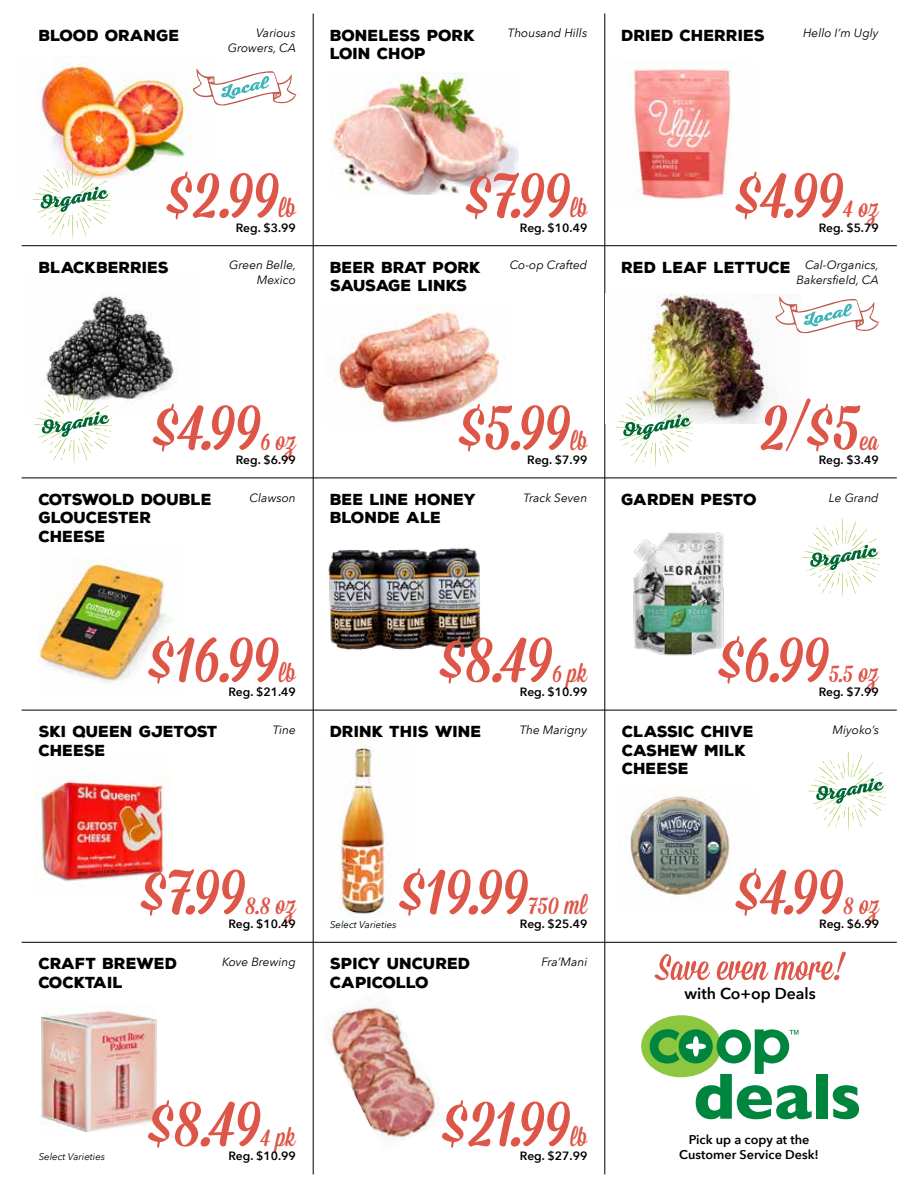
<style>
.page{position:relative;width:918px;height:1188px;background:#fff}
.page>*{position:absolute;margin:0;border:0;box-sizing:border-box;transform-origin:0 0}
.t1{font:72px "Mission Script";color:#dd5648}
.t2{font:27px "Mission Script";color:#dd5648}
.t3{font:600 15.9px "Avenir Next LT Pro";color:#000}
.t4{font:900 15.45px/18.6px "Nexa Rust Sans";color:#000}
.t5{font:600 12.6px/15.1px "Avenir Next LT Pro";color:#000;text-align:center}
.t6{font:italic 12px/14.4px "Avenir Next LT Pro";color:#000;text-align:right}
.t7{font:600 12px "Avenir Next LT Pro";color:#000}
.t8{font:italic 9.75px "Avenir Next LT Pro";color:#000}
</style>
<div class="page">
<hr style="left:313px;top:14px;width:1px;height:1160px;background:#000">
<hr style="left:605px;top:14px;width:1px;height:1160px;background:#000">
<hr style="left:22px;top:942px;width:875px;height:1px;background:#000">
<hr style="left:22px;top:710px;width:875px;height:1px;background:#000">
<hr style="left:22px;top:478px;width:875px;height:1px;background:#000">
<hr style="left:22px;top:245px;width:875px;height:1px;background:#000">
<img style="left:39px;top:558px;width:131px;height:125px">
<img style="left:339px;top:737px;width:53px;height:181px">
<img style="left:326px;top:994px;width:122px;height:152px">
<img style="left:42px;top:1010px;width:115px;height:122px">
<img style="left:628px;top:787px;width:102px;height:112px">
<img style="left:35px;top:775px;width:135px;height:107px">
<img style="left:328px;top:548px;width:153px;height:102px">
<img style="left:44px;top:293px;width:133px;height:110px">
<img style="left:329px;top:304px;width:170px;height:120px">
<img style="left:640px;top:294px;width:136px;height:129px">
<img style="left:37px;top:58px;width:156px;height:120px">
<img style="left:330px;top:73px;width:189px;height:122px">
<img style="left:629px;top:60px;width:103px;height:139px">
<svg style="left:654px;top:952px;width:192px;height:28px"></svg>
<div style="left:817px;top:1074px;width:11px;height:45px;background:#00853f"></div>
<svg style="left:833px;top:1085px;width:26px;height:34px"></svg>
<div style="left:641px;top:1015px;width:80px;height:62px;background:#8dc63f;border-radius:50%"></div>
<svg style="left:650px;top:1029px;width:162px;height:90px"></svg>
<img style="left:33px;top:160px;width:83px;height:79px">
<img style="left:616px;top:388px;width:82px;height:79px">
<svg style="left:803px;top:518px;width:78px;height:79px"></svg>
<svg style="left:809px;top:752px;width:78px;height:79px"></svg>
<svg style="left:34px;top:385px;width:83px;height:79px"></svg>
<svg style="left:193px;top:68px;width:103px;height:38px"></svg>
<svg style="left:775px;top:296px;width:104px;height:37px"></svg>
<img style="left:633px;top:532px;width:91px;height:124px">
<p class="t4" style="left:39px;top:26px;width:143px">BLOOD ORANGE</p>
<p class="t6" style="left:228px;top:26px;width:70px">Various<br>Growers, CA</p>
<p class="t4" style="left:330px;top:26px;width:147px">BONELESS PORK<br>LOIN CHOP</p>
<p class="t6" style="left:508px;top:26px;width:81px">Thousand Hills</p>
<p class="t4" style="left:622px;top:26px;width:145px">DRIED CHERRIES</p>
<p class="t6" style="left:803px;top:26px;width:77px">Hello I’m Ugly</p>
<h1 class="t1" style="left:166px;top:149px;width:114px">$2.99</h1>
<h2 class="t2" style="left:279px;top:192px;width:18px">lb</h2>
<p class="t7" style="left:236px;top:220px;width:62px">Reg. $3.99</p>
<h1 class="t1" style="left:465px;top:149px;width:106px">$7.99</h1>
<h2 class="t2" style="left:570px;top:192px;width:18px">lb</h2>
<p class="t7" style="left:520px;top:220px;width:69px">Reg. $10.49</p>
<h1 class="t1" style="left:735px;top:149px;width:110px">$4.99</h1>
<h2 class="t2" style="left:844px;top:192px;width:37px">4 oz</h2>
<p class="t7" style="left:819px;top:220px;width:62px">Reg. $5.79</p>
<p class="t4" style="left:39px;top:258px;width:132px">BLACKBERRIES</p>
<p class="t6" style="left:229px;top:258px;width:68px">Green Belle,<br>Mexico</p>
<p class="t4" style="left:330px;top:258px;width:152px">BEER BRAT PORK<br>SAUSAGE LINKS</p>
<p class="t6" style="left:510px;top:258px;width:79px">Co-op Crafted</p>
<p class="t4" style="left:622px;top:258px;width:259px">RED LEAF LETTUCE <sup>Cal-Organics,</sup></p>
<p class="t6" style="left:797px;top:272px;width:84px">Bakersfield, CA</p>
<h1 class="t1" style="left:152px;top:382px;width:110px">$4.99</h1>
<h2 class="t2" style="left:261px;top:424px;width:37px">6 oz</h2>
<p class="t7" style="left:236px;top:452px;width:62px">Reg. $6.99</p>
<p class="t4" style="left:39px;top:490px;width:175px">COTSWOLD DOUBLE<br>GLOUCESTER<br>CHEESE</p>
<p class="t6" style="left:250px;top:490px;width:48px">Clawson</p>
<h1 class="t1" style="left:458px;top:382px;width:113px">$5.99</h1>
<h2 class="t2" style="left:570px;top:424px;width:18px">lb</h2>
<p class="t7" style="left:527px;top:452px;width:62px">Reg. $7.99</p>
<p class="t4" style="left:330px;top:490px;width:148px">BEE LINE HONEY<br>BLONDE ALE</p>
<p class="t6" style="left:524px;top:490px;width:65px">Track Seven</p>
<h1 class="t1" style="left:761px;top:382px;width:101px">2/$5</h1>
<h2 class="t2" style="left:860px;top:424px;width:21px">ea</h2>
<p class="t7" style="left:819px;top:452px;width:62px">Reg. $3.49</p>
<p class="t4" style="left:622px;top:490px;width:137px">GARDEN PESTO</p>
<p class="t6" style="left:829px;top:490px;width:51px">Le Grand</p>
<h1 class="t1" style="left:148px;top:614px;width:133px">$16.99</h1>
<h2 class="t2" style="left:279px;top:656px;width:18px">lb</h2>
<p class="t7" style="left:229px;top:685px;width:69px">Reg. $21.49</p>
<h1 class="t1" style="left:439px;top:614px;width:115px">$8.49</h1>
<h2 class="t2" style="left:552px;top:656px;width:36px">6 pk</h2>
<p class="t7" style="left:520px;top:685px;width:69px">Reg. $10.99</p>
<p class="t4" style="left:39px;top:722px;width:181px">SKI QUEEN GJETOST<br>CHEESE</p>
<p class="t6" style="left:273px;top:722px;width:25px">Tine</p>
<p class="t4" style="left:330px;top:722px;width:153px">DRINK THIS WINE</p>
<p class="t6" style="left:520px;top:722px;width:69px">The Marigny</p>
<h1 class="t1" style="left:718px;top:614px;width:113px">$6.99</h1>
<h2 class="t2" style="left:829px;top:656px;width:51px">5.5 oz</h2>
<p class="t7" style="left:819px;top:685px;width:62px">Reg. $7.99</p>
<p class="t4" style="left:622px;top:722px;width:133px">CLASSIC CHIVE<br>CASHEW MILK<br>CHEESE</p>
<p class="t6" style="left:833px;top:722px;width:48px">Miyoko’s</p>
<h1 class="t1" style="left:140px;top:846px;width:106px">$7.99</h1>
<h2 class="t2" style="left:245px;top:888px;width:52px">8.8 oz</h2>
<p class="t7" style="left:229px;top:917px;width:69px">Reg. $10.49</p>
<h1 class="t1" style="left:399px;top:846px;width:131px">$19.99</h1>
<h2 class="t2" style="left:528px;top:888px;width:61px">750 ml</h2>
<p class="t7" style="left:520px;top:917px;width:69px">Reg. $25.49</p>
<p class="t8" style="left:330px;top:918px;width:68px">Select Varieties</p>
<h1 class="t1" style="left:735px;top:846px;width:110px">$4.99</h1>
<h2 class="t2" style="left:843px;top:888px;width:37px">8 oz</h2>
<p class="t7" style="left:819px;top:917px;width:62px">Reg. $6.99</p>
<p class="t4" style="left:39px;top:954px;width:140px">CRAFT BREWED<br>COCKTAIL</p>
<p class="t6" style="left:222px;top:954px;width:75px">Kove Brewing</p>
<p class="t4" style="left:330px;top:954px;width:142px">SPICY UNCURED<br>CAPICOLLO</p>
<p class="t6" style="left:541px;top:954px;width:47px">Fra’Mani</p>
<p class="t3" style="left:685px;top:984px;width:133px">with Co+op Deals</p>
<p class="t8" style="left:39px;top:1151px;width:68px">Select Varieties</p>
<h1 class="t1" style="left:148px;top:1078px;width:115px">$8.49</h1>
<h2 class="t2" style="left:261px;top:1120px;width:37px">4 pk</h2>
<p class="t7" style="left:229px;top:1149px;width:69px">Reg. $10.99</p>
<h1 class="t1" style="left:442px;top:1078px;width:130px">$21.99</h1>
<h2 class="t2" style="left:570px;top:1120px;width:18px">lb</h2>
<p class="t7" style="left:520px;top:1149px;width:69px">Reg. $27.99</p>
<p class="t5" style="left:679px;top:1132px;width:141px">Pick up a copy at the<br>Customer Service Desk!</p>
</div>
